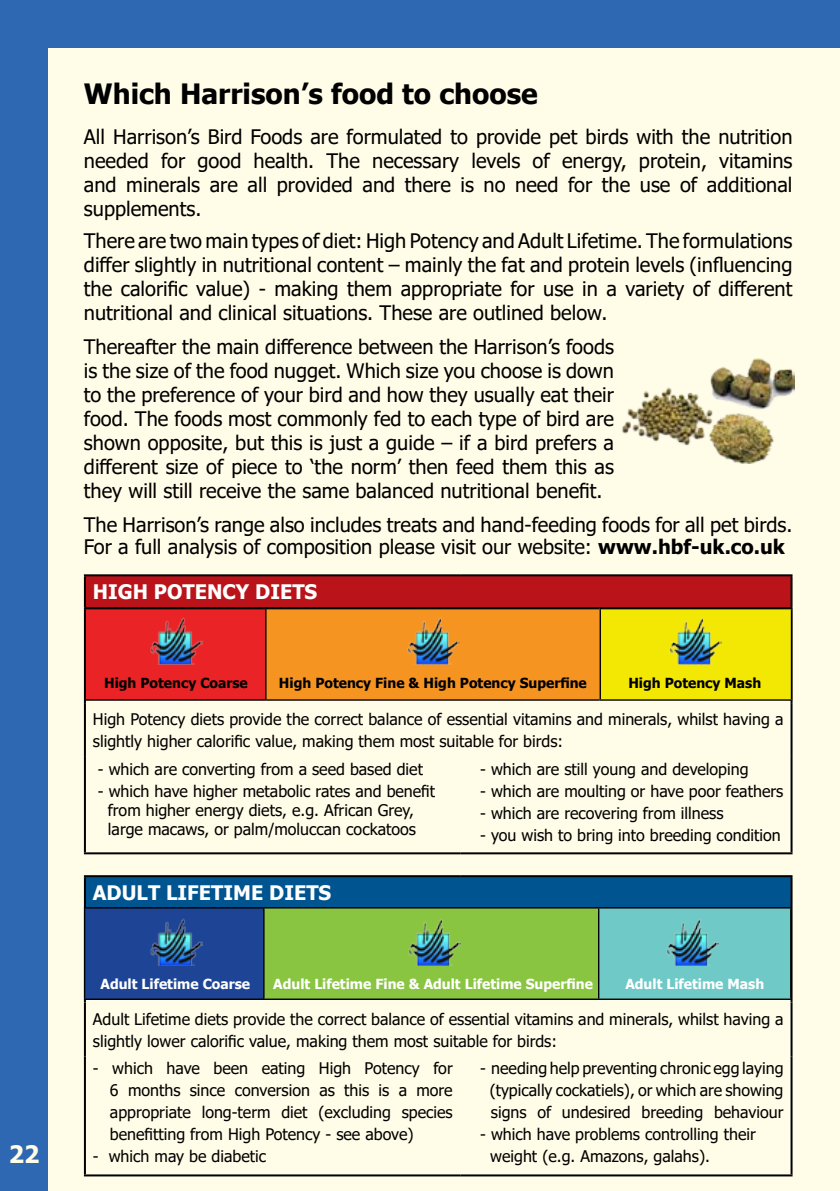
<style>
.page{position:relative;width:840px;height:1191px;background:#fff}
.page>*{position:absolute;margin:0;border:0;box-sizing:border-box;transform-origin:0 0}
.t1{font:700 28px "Tahoma";color:#000}
.t2{font:700 24px "Tahoma";color:#fffde8}
.t3{font:20px/24px "Tahoma";color:#000;text-align:justify}
.t4{font:700 20px "Tahoma";color:#fff}
.t5{font:16px/22px "Tahoma";color:#000}
.t6{font:700 13.8px "Tahoma";color:#fff}
.t7{font:700 13.8px "Tahoma";color:#000}
.s1{font-weight:700}
</style>
<div class="page">
<div style="left:0;top:0;width:839px;height:1191px;background:#2e68b2"></div>
<div style="left:48px;top:48px;width:791px;height:1143px;background:#fffde8"></div>
<div style="left:85px;top:575px;width:706px;height:33px;background:#ba131a"></div>
<div style="left:85px;top:876px;width:706px;height:33px;background:#00548f"></div>
<hr style="left:84px;top:574px;width:376px;height:2px;background:#000">
<hr style="left:84px;top:576px;width:2px;height:31px;background:#000">
<hr style="left:460px;top:574px;width:332px;height:2px;background:#000">
<hr style="left:790px;top:576px;width:2px;height:31px;background:#000">
<hr style="left:84px;top:607px;width:376px;height:2px;background:#000">
<hr style="left:84px;top:609px;width:2px;height:94px;background:#000">
<hr style="left:460px;top:607px;width:332px;height:2px;background:#000">
<hr style="left:790px;top:609px;width:2px;height:94px;background:#000">
<hr style="left:84px;top:703px;width:2px;height:54px;background:#000">
<hr style="left:790px;top:703px;width:2px;height:54px;background:#000">
<hr style="left:84px;top:757px;width:2px;height:95px;background:#000">
<hr style="left:790px;top:757px;width:2px;height:95px;background:#000">
<hr style="left:84px;top:852px;width:376px;height:2px;background:#000">
<hr style="left:460px;top:852px;width:332px;height:2px;background:#000">
<hr style="left:84px;top:875px;width:376px;height:2px;background:#000">
<hr style="left:84px;top:877px;width:2px;height:31px;background:#000">
<hr style="left:460px;top:875px;width:332px;height:2px;background:#000">
<hr style="left:790px;top:877px;width:2px;height:31px;background:#000">
<hr style="left:84px;top:910px;width:2px;height:92px;background:#000">
<hr style="left:460px;top:908px;width:332px;height:2px;background:#000">
<hr style="left:790px;top:910px;width:2px;height:92px;background:#000">
<hr style="left:84px;top:1002px;width:2px;height:54px;background:#000">
<hr style="left:790px;top:1002px;width:2px;height:54px;background:#000">
<hr style="left:84px;top:1056px;width:2px;height:118px;background:#000">
<hr style="left:790px;top:1056px;width:2px;height:118px;background:#000">
<hr style="left:84px;top:1174px;width:376px;height:2px;background:#000">
<hr style="left:460px;top:1174px;width:332px;height:2px;background:#000">
<img style="left:622px;top:359px;width:172px;height:105px">
<div style="left:85px;top:908px;width:179px;height:91px;background:#1e4495"></div>
<div style="left:264px;top:908px;width:334px;height:91px;background:#8ac542"></div>
<div style="left:598px;top:908px;width:192px;height:91px;background:#6fc9c7"></div>
<hr style="left:84px;top:907px;width:180px;height:1px;background:#000">
<hr style="left:84px;top:908px;width:1px;height:90px;background:#000">
<hr style="left:264px;top:907px;width:333px;height:1px;background:#000">
<hr style="left:263px;top:908px;width:1px;height:90px;background:#000">
<hr style="left:84px;top:998px;width:180px;height:2px;background:#000">
<hr style="left:264px;top:998px;width:333px;height:2px;background:#000">
<hr style="left:597px;top:907px;width:194px;height:1px;background:#000">
<hr style="left:597px;top:908px;width:2px;height:90px;background:#000">
<hr style="left:789px;top:908px;width:2px;height:90px;background:#000">
<hr style="left:597px;top:998px;width:194px;height:2px;background:#000">
<img style="left:408px;top:918px;width:52px;height:47px">
<img style="left:666px;top:919px;width:51px;height:46px">
<img style="left:150px;top:918px;width:52px;height:47px">
<div style="left:85px;top:608px;width:181px;height:92px;background:#e92326"></div>
<div style="left:266px;top:608px;width:334px;height:92px;background:#f69422"></div>
<div style="left:600px;top:608px;width:191px;height:92px;background:#f3e803"></div>
<hr style="left:84px;top:608px;width:182px;height:1px;background:#000">
<hr style="left:85px;top:609px;width:1px;height:90px;background:#000">
<hr style="left:266px;top:608px;width:333px;height:1px;background:#000">
<hr style="left:265px;top:609px;width:1px;height:90px;background:#000">
<hr style="left:84px;top:699px;width:182px;height:1px;background:#000">
<hr style="left:266px;top:699px;width:333px;height:1px;background:#000">
<hr style="left:599px;top:608px;width:192px;height:1px;background:#000">
<hr style="left:599px;top:609px;width:1px;height:90px;background:#000">
<hr style="left:790px;top:609px;width:1px;height:90px;background:#000">
<hr style="left:599px;top:699px;width:192px;height:1px;background:#000">
<img style="left:407px;top:617px;width:52px;height:47px">
<img style="left:669px;top:617px;width:52px;height:47px">
<img style="left:150px;top:617px;width:52px;height:47px">
<p class="t2" style="left:9px;top:1137px;width:32px">22</p>
<h1 class="t1" style="left:84px;top:74px;width:455px">Which Harrison’s food to choose</h1>
<p class="t3" style="left:84px;top:126px;width:709px">All Harrison’s Bird Foods are formulated to provide pet birds with the nutrition needed for good health. The necessary levels of energy, protein, vitamins and minerals are all provided and there is no need for the use of additional supplements.</p>
<p class="t3" style="left:84px;top:230px;width:709px">There are two main types of diet: High Potency and Adult Lifetime. The formulations differ slightly in nutritional content – mainly the fat and protein levels (influencing the calorific value) - making them appropriate for use in a variety of different nutritional and clinical situations. These are outlined below.</p>
<p class="t3" style="left:84px;top:336px;width:531px">Thereafter the main difference between the Harrison’s foods is the size of the food nugget. Which size you choose is down to the preference of your bird and how they usually eat their food. The foods most commonly fed to each type of bird are shown opposite, but this is just a guide – if a bird prefers a different size of piece to ‘the norm’ then feed them this as they will still receive the same balanced nutritional benefit.</p>
<p class="t3" style="left:84px;top:515px;width:709px;line-height:22px">The Harrison’s range also includes treats and hand-feeding foods for all pet birds.<br>For a full analysis of composition please visit our website: <span class="s1">www.hbf-uk.co.uk</span></p>
<p class="t4" style="left:93px;top:578px;width:226px">HIGH POTENCY DIETS</p>
<p class="t7" style="left:104px;top:673px;width:145px">High Potency Coarse</p>
<p class="t7" style="left:279px;top:673px;width:309px">High Potency Fine &amp; High Potency Superfine</p>
<p class="t7" style="left:628px;top:673px;width:134px">High Potency Mash</p>
<p class="t5" style="left:93px;top:709px;width:691px">High Potency diets provide the correct balance of essential vitamins and minerals, whilst having a slightly higher calorific value, making them most suitable for birds:</p>
<p class="t5" style="left:98px;top:759px;width:326px">- which are converting from a seed based diet</p>
<p class="t5" style="left:108px;top:782px;width:328px;line-height:19.2px;text-indent:-10px">- which have higher metabolic rates and benefit from higher energy diets, e.g. African Grey, large macaws, or palm/moluccan cockatoos</p>
<p class="t5" style="left:480px;top:759px;width:270px">- which are still young and developing</p>
<p class="t5" style="left:480px;top:781px;width:304px">- which are moulting or have poor feathers</p>
<p class="t5" style="left:480px;top:803px;width:245px">- which are recovering from illness</p>
<p class="t5" style="left:480px;top:825px;width:302px">- you wish to bring into breeding condition</p>
<p class="t4" style="left:93px;top:879px;width:240px">ADULT LIFETIME DIETS</p>
<p class="t6" style="left:100px;top:974px;width:151px">Adult Lifetime Coarse</p>
<p class="t6" style="left:273px;top:974px;width:321px">Adult Lifetime Fine &amp; Adult Lifetime Superfine</p>
<p class="t6" style="left:625px;top:974px;width:140px">Adult Lifetime Mash</p>
<p class="t5" style="left:93px;top:1008px;width:691px">Adult Lifetime diets provide the correct balance of essential vitamins and minerals, whilst having a slightly lower calorific value, making them most suitable for birds:</p>
<p class="t5" style="left:110px;top:1058px;width:344px;text-align:justify;text-indent:-17px">- which have been eating High Potency for 6 months since conversion as this is a more appropriate long-term diet (excluding species benefitting from High Potency - see above)</p>
<p class="t5" style="left:93px;top:1146px;width:175px">- which may be diabetic</p>
<p class="t5" style="left:489px;top:1058px;width:295px;text-align:justify;text-indent:-10px">- needing help preventing chronic egg laying (typically cockatiels), or which are showing signs of undesired breeding behaviour</p>
<p class="t5" style="left:490px;top:1124px;width:267px;text-indent:-10px">- which have problems controlling their weight (e.g. Amazons, galahs).</p>
</div>
